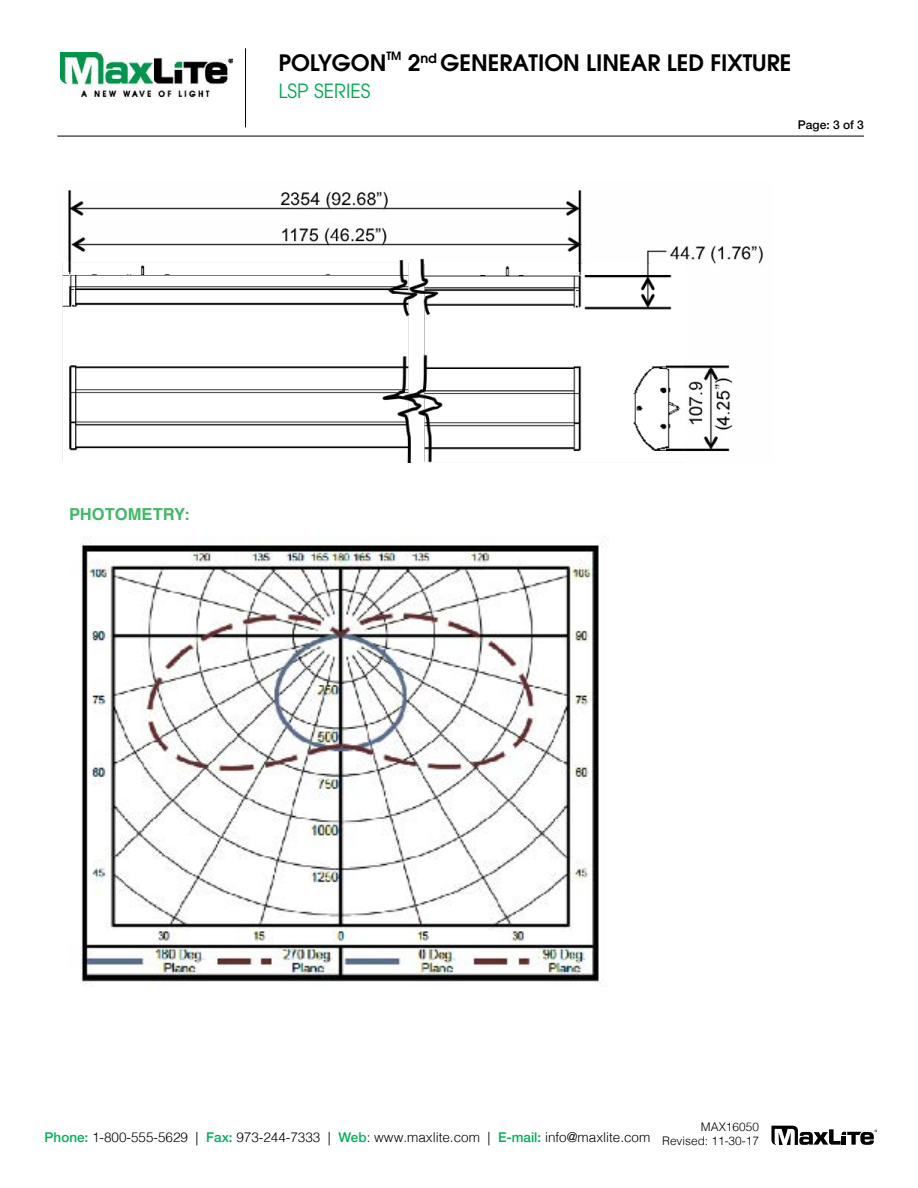
<style>
.page{position:relative;width:918px;height:1188px;background:#fff}
.page>*{position:absolute;margin:0;border:0;box-sizing:border-box;transform-origin:0 0}
.t1{font:600 22.5px "Avant Garde";color:#000}
.t2{font:19.5px "Avant Garde";color:#00a94f}
.t3{font:700 16.5px "Helvetica";letter-spacing:.005em;color:#41b768}
.t4{font:300 13.5px "Helvetica";color:#000}
.t5{font:500 12px "Helvetica Neue";color:#000}
.t6{font:300 11.85px/14.2px "Helvetica";color:#000;text-align:right}
.t7{font:600 11.4px "Avant Garde";color:#000}
.s1{font-family:"Helvetica Neue";font-weight:500;color:#00b259}
</style>
<div class="page">
<img style="left:60px;top:53px;width:173px;height:44px">
<hr style="left:57px;top:136px;width:807px;height:1px;background:#000">
<svg style="left:771px;top:1126px;width:106px;height:19px"></svg>
<hr style="left:245px;top:48px;width:1px;height:79px;background:#000">
<img style="left:62px;top:189px;width:702px;height:273px">
<img style="left:81px;top:537px;width:522px;height:447px">
<h1 class="t1" style="left:278px;top:48px;width:110px">POLYGON</h1>
<p class="t7" style="left:386px;top:48px;width:17px">TM</p>
<h1 class="t1" style="left:408px;top:48px;width:385px">2<sup>nd</sup> GENERATION LINEAR LED FIXTURE</h1>
<h2 class="t2" style="left:278px;top:79px;width:94px">LSP SERIES</h2>
<p class="t5" style="left:798px;top:115px;width:68px">Page: 3 of 3</p>
<p class="t3" style="left:69px;top:501px;width:122px">PHOTOMETRY:</p>
<p class="t4" style="left:45px;top:1126px;width:607px"><span class="s1">Phone:</span> 1-800-555-5629 | <span class="s1">Fax:</span> 973-244-7333 | <span class="s1">Web</span>: www.maxlite.com | <span class="s1">E-mail:</span> info@maxlite.com</p>
<p class="t6" style="left:662px;top:1119px;width:98px">MAX16050<br>Revised: 11-30-17</p>
</div>
